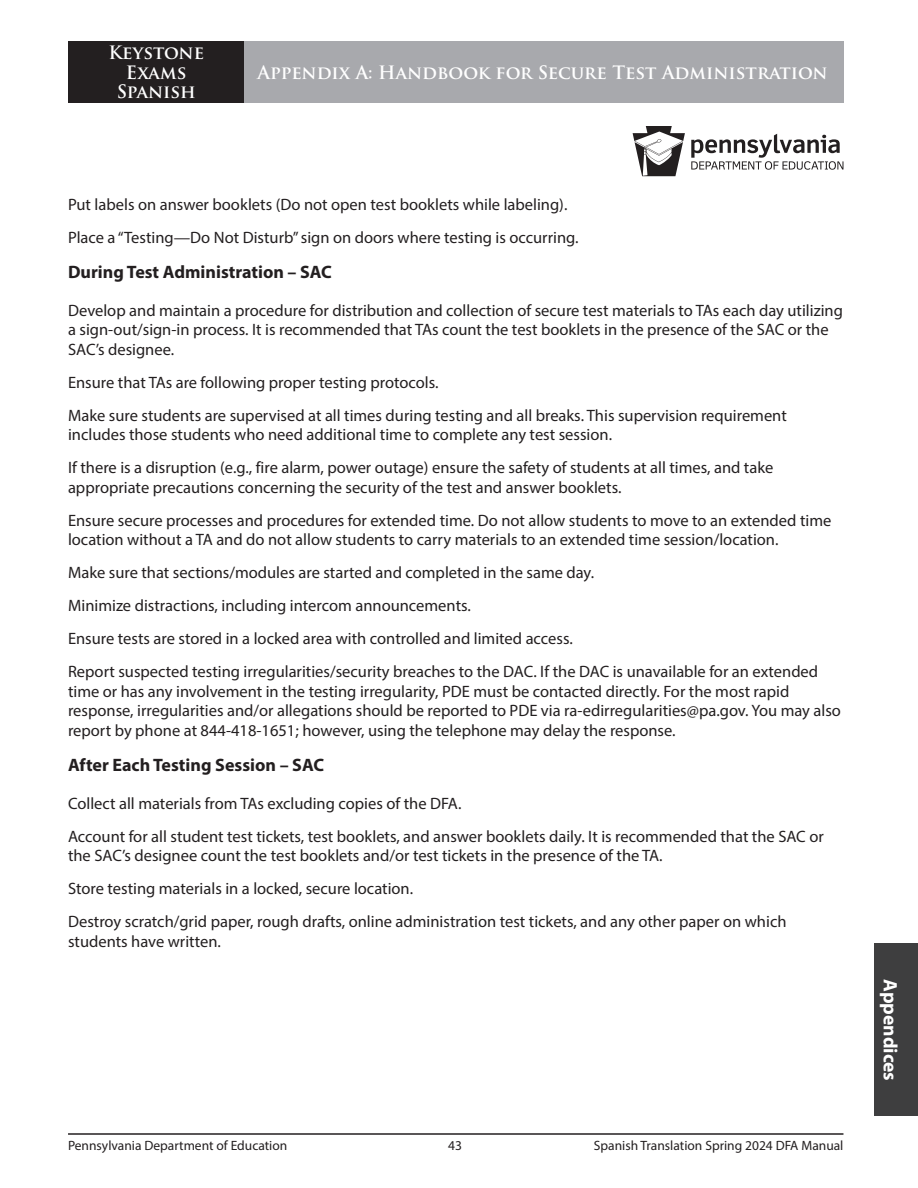
<style>
.page{position:relative;width:918px;height:1188px;background:#fff}
.page>*{position:absolute;margin:0;border:0;box-sizing:border-box;transform-origin:0 0}
.t1{font:700 19.5px "Myriad Pro";color:#fff}
.t2{font:700 18px/19.5px "Trajan Pro";color:#fff;text-align:center}
.HSTA_Hd2{font:700 18px "Myriad Pro";color:#231f20}
.HSTA_Body{font:16.5px/19.5px "Myriad Pro";color:#231f20}
.t3{font:13.5px "Myriad Pro";color:#231f20}
</style>
<div class="page">
<div style="left:68px;top:41px;width:176px;height:62px;background:#231f20"></div>
<hr style="left:68px;top:1133px;width:775px;height:2px;background:#231f20">
<div style="left:244px;top:41px;width:599px;height:62px;background:#a8a9ad"></div>
<div style="left:875px;top:944px;width:43px;height:172px;background:#3e3e3f"></div>
<svg style="left:691px;top:134px;width:152px;height:36px"></svg>
<svg style="left:633px;top:126px;width:52px;height:50px"></svg>
<p class="t2" style="left:108px;top:43px;width:97px">Keystone<br>Exams<br>Spanish</p>
<p class="t2" style="left:258px;top:63px;width:572px">Appendix A: Handbook for Secure Test Administration</p>
<p class="HSTA_Body" style="left:68px;top:195px;width:501px">Put labels on answer booklets (Do not open test booklets while labeling).</p>
<p class="HSTA_Body" style="left:68px;top:228px;width:512px">Place a “Testing—Do Not Disturb” sign on doors where testing is occurring.</p>
<h4 class="HSTA_Hd2" style="left:68px;top:261px;width:265px">During Test Administration – SAC</h4>
<p class="HSTA_Body" style="left:68px;top:300px;width:776px">Develop and maintain a procedure for distribution and collection of secure test materials to TAs each day utilizing a sign-out/sign-in process. It is recommended that TAs count the test booklets in the presence of the SAC or the<br>SAC’s designee.</p>
<p class="HSTA_Body" style="left:68px;top:372px;width:372px">Ensure that TAs are following proper testing protocols.</p>
<p class="HSTA_Body" style="left:68px;top:405px;width:720px">Make sure students are supervised at all times during testing and all breaks. This supervision requirement includes those students who need additional time to complete any test session.</p>
<p class="HSTA_Body" style="left:68px;top:458px;width:707px">If there is a disruption (e.g., fire alarm, power outage) ensure the safety of students at all times, and take appropriate precautions concerning the security of the test and answer booklets.</p>
<p class="HSTA_Body" style="left:68px;top:510px;width:765px">Ensure secure processes and procedures for extended time. Do not allow students to move to an extended time location without a TA and do not allow students to carry materials to an extended time session/location.</p>
<p class="HSTA_Body" style="left:68px;top:563px;width:528px">Make sure that sections/modules are started and completed in the same day.</p>
<p class="HSTA_Body" style="left:68px;top:596px;width:404px">Minimize distractions, including intercom announcements.</p>
<p class="HSTA_Body" style="left:68px;top:629px;width:506px">Ensure tests are stored in a locked area with controlled and limited access.</p>
<p class="HSTA_Body" style="left:68px;top:662px;width:774px">Report suspected testing irregularities/security breaches to the DAC. If the DAC is unavailable for an extended time or has any involvement in the testing irregularity, PDE must be contacted directly. For the most rapid response, irregularities and/or allegations should be reported to PDE via ra-edirregularities@pa.gov. You may also report by phone at 844-418-1651; however, using the telephone may delay the response.</p>
<h4 class="HSTA_Hd2" style="left:68px;top:753px;width:258px">After Each Testing Session – SAC</h4>
<p class="HSTA_Body" style="left:68px;top:793px;width:395px">Collect all materials from TAs excluding copies of the DFA.</p>
<p class="HSTA_Body" style="left:68px;top:826px;width:757px">Account for all student test tickets, test booklets, and answer booklets daily. It is recommended that the SAC or the SAC’s designee count the test booklets and/or test tickets in the presence of the TA.</p>
<p class="HSTA_Body" style="left:68px;top:879px;width:347px">Store testing materials in a locked, secure location.</p>
<p class="HSTA_Body" style="left:68px;top:912px;width:720px">Destroy scratch/grid paper, rough drafts, online administration test tickets, and any other paper on which students have written.</p>
<p class="t3" style="left:68px;top:1137px;width:221px">Pennsylvania Department of Education</p>
<p class="t3" style="left:448px;top:1137px;width:15px">43</p>
<p class="t3" style="left:594px;top:1137px;width:251px">Spanish Translation Spring 2024 DFA Manual</p>
<p class="t1" style="left:903px;top:979px;width:104px;rotate:90deg">Appendices</p>
</div>
